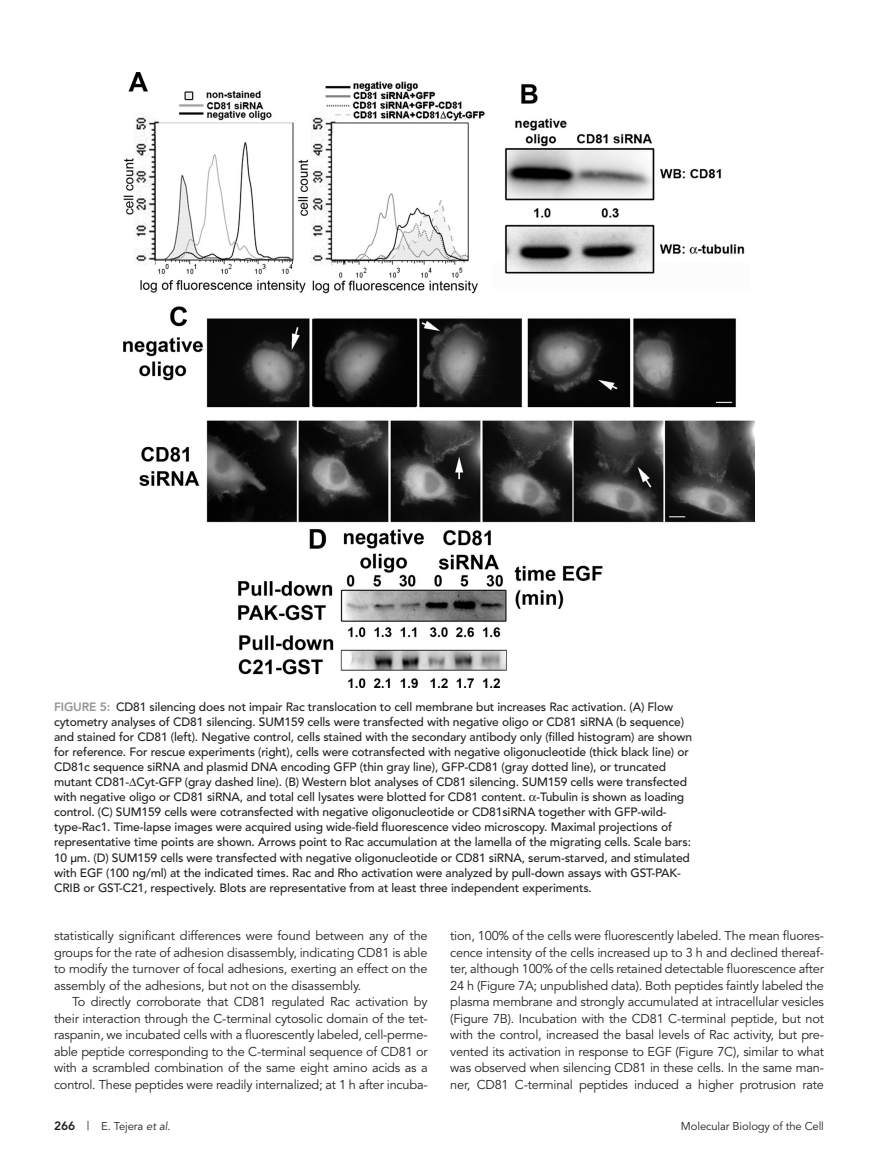
<style>
.page{position:relative;width:878px;height:1175px;background:#fff}
.page>*{position:absolute;margin:0;border:0;box-sizing:border-box;transform-origin:0 0}
.Para{font:12.75px/16.5px "Avenir";letter-spacing:-.015em;color:#231f20;text-align:justify}
.FigCaption_35_5p{font:500 12px/15px "Avenir";letter-spacing:-.01em;color:#231f20}
.t1{font:11.25px "Avenir";letter-spacing:-.01em;color:#231f20}
.s1{font-weight:800;color:#939598}
.s2{font-weight:800;font-size:12px}
.s3{font-size:12px}
.s4{font-style:italic}
</style>
<div class="page">
<img style="left:124px;top:72px;width:630px;height:615px">
<p class="FigCaption_35_5p" style="left:54px;top:700px;width:639px"><span class="s1">FIGURE 5:</span> CD81 silencing does not impair Rac translocation to cell membrane but increases Rac activation. (A) Flow cytometry analyses of CD81 silencing. SUM159 cells were transfected with negative oligo or CD81 siRNA (b sequence) and stained for CD81 (left). Negative control, cells stained with the secondary antibody only (filled histogram) are shown for reference. For rescue experiments (right), cells were cotransfected with negative oligonucleotide (thick black line) or CD81c sequence siRNA and plasmid DNA encoding GFP (thin gray line), GFP-CD81 (gray dotted line), or truncated mutant CD81- Cyt-GFP (gray dashed line). (B) Western blot analyses of CD81 silencing. SUM159 cells were transfected with negative oligo or CD81 siRNA, and total cell lysates were blotted for CD81 content. -Tubulin is shown as loading control. (C) SUM159 cells were cotransfected with negative oligonucleotide or CD81siRNA together with GFP-wild&shy;type-Rac1. Time-lapse images were acquired using wide-field fluorescence video microscopy. Maximal projections of representative time points are shown. Arrows point to Rac accumulation at the lamella of the migrating cells. Scale bars:<br>10 μm. (D) SUM159 cells were transfected with negative oligonucleotide or CD81 siRNA, serum-starved, and stimulated with EGF (100 ng/ml) at the indicated times. Rac and Rho activation were analyzed by pull-down assays with GST-PAK-CRIB or GST-C21, respectively. Blots are representative from at least three independent experiments.</p>
<p class="Para" style="left:54px;top:927px;width:375px">statistically significant differences were found between any of the groups for the rate of adhesion disassembly, indicating CD81 is able to modify the turnover of focal adhesions, exerting an effect on the assembly of the adhesions, but not on the disassembly.</p>
<p class="Para" style="left:54px;top:993px;width:375px;text-indent:18px">To directly corroborate that CD81 regulated Rac activation by their interaction through the C-terminal cytosolic domain of the tet&shy;raspanin, we incubated cells with a fluorescently labeled, cell-perme&shy;able peptide corresponding to the C-terminal sequence of CD81 or with a scrambled combination of the same eight amino acids as a control. These peptides were readily internalized; at 1 h after incuba-</p>
<p class="Para" style="left:450px;top:927px;width:375px">tion, 100% of the cells were fluorescently labeled. The mean fluores&shy;cence intensity of the cells increased up to 3 h and declined thereaf&shy;ter, although 100% of the cells retained detectable fluorescence after 24 h (Figure 7A; unpublished data). Both peptides faintly labeled the plasma membrane and strongly accumulated at intracellular vesicles (Figure 7B). Incubation with the CD81 C-terminal peptide, but not with the control, increased the basal levels of Rac activity, but pre&shy;vented its activation in response to EGF (Figure 7C), similar to what was observed when silencing CD81 in these cells. In the same man&shy;ner, CD81 C-terminal peptides induced a higher protrusion rate</p>
<p class="t1" style="left:54px;top:1119px;width:118px"><span class="s2">266</span> <span class="s3">|</span> E. Tejera <span class="s4">et al</span>.</p>
<p class="t1" style="left:681px;top:1119px;width:144px">Molecular Biology of the Cell</p>
</div>
